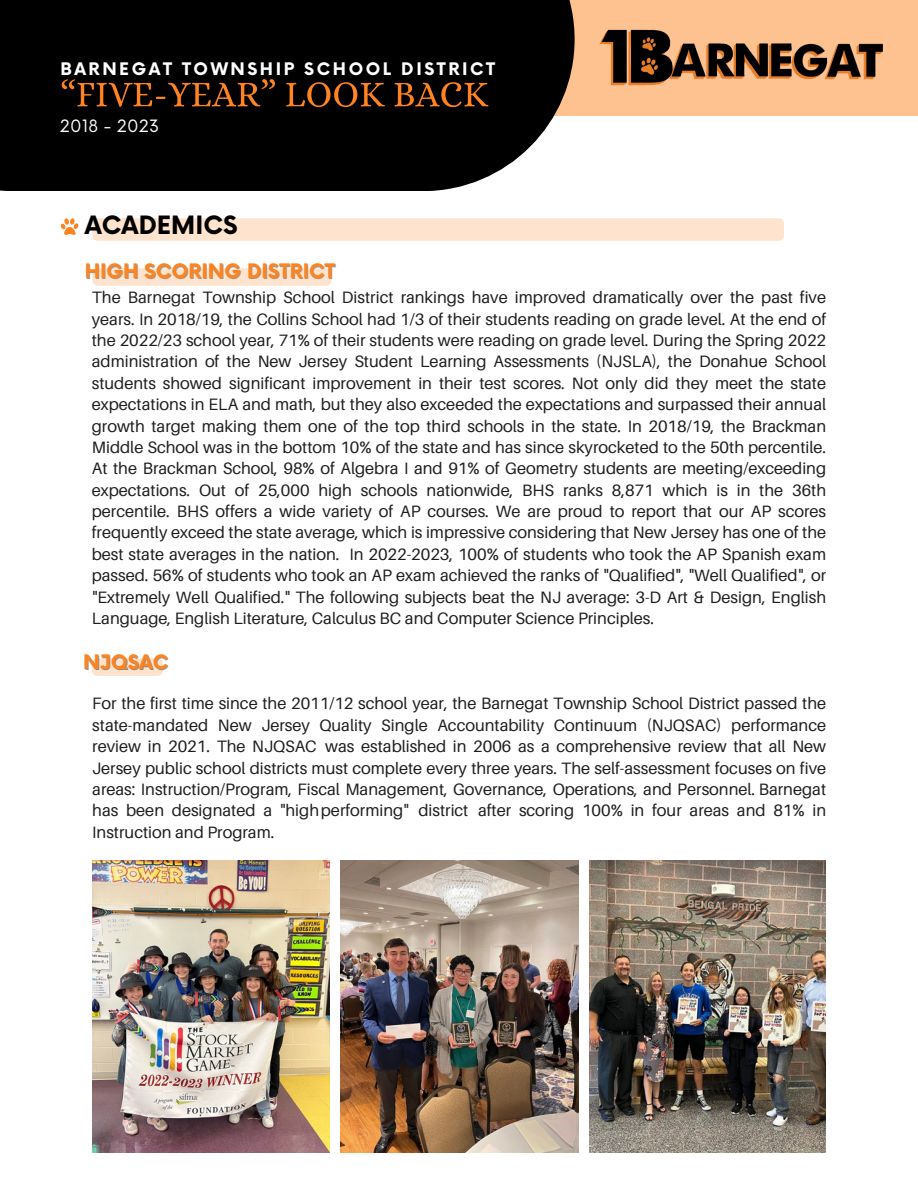
<style>
.page{position:relative;width:918px;height:1188px;background:#fff}
.page>*{position:absolute;margin:0;border:0;box-sizing:border-box;transform-origin:0 0}
.t1{font:700 24.6px "Now";color:#000}
.t2{font:700 19.5px "Now";color:#fe8422}
.t3{font:700 16.95px "Now";letter-spacing:.15em;color:#fff}
.t4{font:16.5px/21.3px "Aileron";color:#1e1e1e;text-align:justify}
.t5{font:16.5px "Now";letter-spacing:.015em;color:#fff}
</style>
<div class="page">
<svg style="left:92px;top:218px;width:692px;height:23px;background:#fee3cf"></svg>
<div style="left:0;top:0;width:918px;height:116px;background:#fec190"></div>
<div style="left:0;top:0;width:575px;height:191px;background:#000"></div>
<img style="left:599px;top:29px;width:284px;height:57px">
<img style="left:61px;top:79px;width:428px;height:29px">
<svg style="left:60px;top:218px;width:18px;height:17px"></svg>
<svg style="left:92px;top:268px;width:239px;height:18px;background:#fee3cf"></svg>
<img style="left:92px;top:861px;width:238px;height:291px">
<img style="left:341px;top:861px;width:237px;height:291px">
<img style="left:590px;top:861px;width:236px;height:291px">
<svg style="left:92px;top:658px;width:71px;height:18px"></svg>
<p class="t3" style="left:60px;top:60px;width:436px">BARNEGAT TOWNSHIP SCHOOL DISTRICT</p>
<p class="t5" style="left:60px;top:117px;width:101px">2018 - 2023</p>
<p class="t1" style="left:85px;top:212px;width:154px">ACADEMICS</p>
<p class="t2" style="left:85px;top:261px;width:252px">HIGH SCORING DISTRICT</p>
<p class="t4" style="left:92px;top:287px;width:736px">The Barnegat Township School District rankings have improved dramatically over the past five years. In 2018/19, the Collins School had 1/3 of their students reading on grade level. At the end of the 2022/23 school year, 71% of their students were reading on grade level. During the Spring 2022 administration of the New Jersey Student Learning Assessments (NJSLA), the Donahue School students showed significant improvement in their test scores. Not only did they meet the state expectations in ELA and math, but they also exceeded the expectations and surpassed their annual growth target making them one of the top third schools in the state. In 2018/19, the Brackman Middle School was in the bottom 10% of the state and has since skyrocketed to the 50th percentile.<br>At the Brackman School, 98% of Algebra I and 91% of Geometry students are meeting/exceeding expectations. Out of 25,000 high schools nationwide, BHS ranks 8,871 which is in the 36th percentile. BHS offers a wide variety of AP courses. We are proud to report that our AP scores frequently exceed the state average, which is impressive considering that New Jersey has one of the best state averages in the nation. In 2022-2023, 100% of students who took the AP Spanish exam passed. 56% of students who took an AP exam achieved the ranks of "Qualified", "Well Qualified", or "Extremely Well Qualified." The following subjects beat the NJ average: 3-D Art &amp; Design, English Language, English Literature, Calculus BC and Computer Science Principles.</p>
<p class="t2" style="left:83px;top:652px;width:87px">NJQSAC</p>
<p class="t4" style="left:92px;top:693px;width:735px">For the first time since the 2011/12 school year, the Barnegat Township School District passed the state-mandated New Jersey Quality Single Accountability Continuum (NJQSAC) performance review in 2021. The NJQSAC was established in 2006 as a comprehensive review that all New Jersey public school districts must complete every three years. The self-assessment focuses on five areas: Instruction/Program, Fiscal Management, Governance, Operations, and Personnel. Barnegat has been designated a "highperforming" district after scoring 100% in four areas and 81% in Instruction and Program.</p>
</div>
